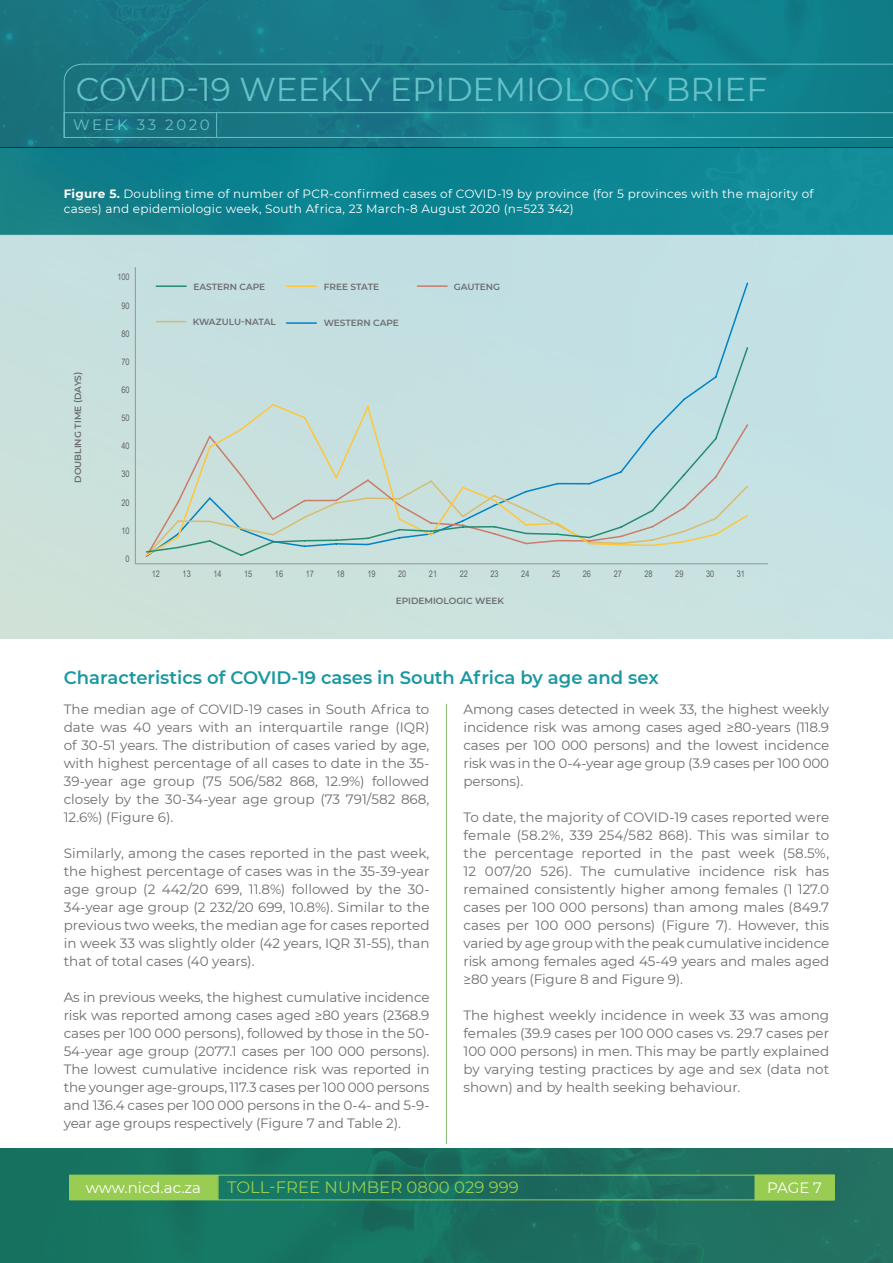
<style>
.page{position:relative;width:893px;height:1263px;background:#fff}
.page>*{position:absolute;margin:0;border:0;box-sizing:border-box;transform-origin:0 0}
.t1{font:33px "Montserrat";color:#66c2c8}
.t2{font:600 18px "Montserrat";color:#1a97a1}
.t3{font:16.5px "Montserrat";color:#99cc52}
.t4{font:15px "Montserrat";letter-spacing:-.005em;color:#fff}
.t5{font:15px "Montserrat";letter-spacing:.165em;color:#66c2c8}
.t6{font:13.5px/18px "Montserrat";letter-spacing:-.01em;color:#6c6d70;text-align:justify}
.t7{font:12px/15px "Montserrat";letter-spacing:.02em;color:#fff}
.t8{font:600 9px "Montserrat";color:#6c6d70}
.t9{font:9px "Arial Narrow";color:#636366}
.s1{font-weight:700}
</style>
<div class="page">
<div style="left:0;top:148px;width:893px;height:1000px;background:#0e8391"></div>
<div style="left:0;top:235px;width:893px;height:404px;background:#c8e1e0"></div>
<div style="left:0;top:639px;width:893px;height:519px;background:#fff"></div>
<div style="left:0;top:0;width:893px;height:148px;background:linear-gradient(to right,#1c7482,#0f818d)"></div>
<div style="left:0;top:1148px;width:893px;height:115px;background:#197260"></div>
<svg style="left:63px;top:63px;width:830px;height:76px;background:#167d8a"></svg>
<div style="left:218px;top:1175px;width:616px;height:25px;border:1px solid #99cc52"></div>
<div style="left:755px;top:1175px;width:79px;height:25px;background:#99cc52"></div>
<div style="left:70px;top:1175px;width:147px;height:25px;background:#99cc52"></div>
<svg style="left:64px;top:112px;width:829px;height:26px;background:#1b818e"></svg>
<hr style="left:135px;top:267px;width:1px;height:297px;background:#939598">
<hr style="left:135px;top:563px;width:630px;height:1px;background:#939598">
<div style="left:144px;top:281px;width:605px;height:122px;background:#c3dfe2"></div>
<svg style="left:145px;top:346px;width:604px;height:211px;background:#c4ddda"></svg>
<hr style="left:156px;top:285px;width:30px;height:2px;background:#258b72">
<hr style="left:287px;top:285px;width:29px;height:2px;background:#ffc638">
<hr style="left:417px;top:285px;width:30px;height:2px;background:#cb7c6a">
<hr style="left:156px;top:321px;width:30px;height:1px;background:#d7bc70">
<hr style="left:287px;top:322px;width:29px;height:2px;background:#0082c6">
<h1 class="t1" style="left:76px;top:67px;width:693px">COVID-19 WEEKLY EPIDEMIOLOGY BRIEF</h1>
<p class="t5" style="left:73px;top:115px;width:138px">WEEK 33 2020</p>
<p class="t7" style="left:64px;top:186px;width:751px"><span class="s1">Figure 5.</span> Doubling time of number of PCR-confirmed cases of COVID-19 by province (for 5 provinces with the majority of cases) and epidemiologic week, South Africa, 23 March-8 August 2020 (n=523 342)</p>
<p class="t8" style="left:71px;top:483px;width:113px;rotate:-90deg">DOUBLING TIME (DAYS)</p>
<p class="t9" style="left:117px;top:271px;width:14px">100</p>
<p class="t9" style="left:121px;top:299px;width:10px">90</p>
<p class="t9" style="left:121px;top:327px;width:10px">80</p>
<p class="t9" style="left:121px;top:355px;width:10px">70</p>
<p class="t9" style="left:121px;top:383px;width:10px">60</p>
<p class="t9" style="left:121px;top:411px;width:10px">50</p>
<p class="t9" style="left:121px;top:439px;width:10px">40</p>
<p class="t9" style="left:121px;top:468px;width:10px">30</p>
<p class="t9" style="left:121px;top:496px;width:10px">20</p>
<p class="t9" style="left:121px;top:524px;width:10px">10</p>
<p class="t9" style="left:126px;top:552px;width:6px">0</p>
<p class="t8" style="left:193px;top:280px;width:73px">EASTERN CAPE</p>
<p class="t8" style="left:324px;top:280px;width:57px">FREE STATE</p>
<p class="t8" style="left:454px;top:280px;width:48px">GAUTENG</p>
<p class="t8" style="left:193px;top:315px;width:84px">KWAZULU-NATAL</p>
<p class="t8" style="left:324px;top:316px;width:77px">WESTERN CAPE</p>
<p class="t9" style="left:152px;top:567px;width:10px">12</p>
<p class="t9" style="left:183px;top:567px;width:10px">13</p>
<p class="t9" style="left:213px;top:567px;width:10px">14</p>
<p class="t9" style="left:244px;top:567px;width:10px">15</p>
<p class="t9" style="left:275px;top:567px;width:10px">16</p>
<p class="t9" style="left:306px;top:567px;width:10px">17</p>
<p class="t9" style="left:337px;top:567px;width:10px">18</p>
<p class="t9" style="left:367px;top:567px;width:10px">19</p>
<p class="t9" style="left:398px;top:567px;width:10px">20</p>
<p class="t9" style="left:429px;top:567px;width:10px">21</p>
<p class="t9" style="left:460px;top:567px;width:10px">22</p>
<p class="t9" style="left:490px;top:567px;width:10px">23</p>
<p class="t9" style="left:521px;top:567px;width:10px">24</p>
<p class="t9" style="left:552px;top:567px;width:10px">25</p>
<p class="t9" style="left:583px;top:567px;width:10px">26</p>
<p class="t9" style="left:614px;top:567px;width:10px">27</p>
<p class="t9" style="left:644px;top:567px;width:10px">28</p>
<p class="t9" style="left:675px;top:567px;width:10px">29</p>
<p class="t9" style="left:706px;top:567px;width:10px">30</p>
<p class="t9" style="left:737px;top:567px;width:10px">31</p>
<p class="t8" style="left:396px;top:595px;width:110px">EPIDEMIOLOGIC WEEK</p>
<h2 class="t2" style="left:64px;top:664px;width:596px">Characteristics of COVID-19 cases in South Africa by age and sex</h2>
<p class="t6" style="left:64px;top:700px;width:367px">The median age of COVID-19 cases in South Africa to date was 40 years with an interquartile range (IQR) of 30-51 years. The distribution of cases varied by age, with highest percentage of all cases to date in the 35- 39-year age group (75 506/582 868, 12.9%) followed closely by the 30-34-year age group (73 791/582 868, 12.6%) (Figure 6).</p>
<p class="t6" style="left:64px;top:844px;width:367px">Similarly, among the cases reported in the past week, the highest percentage of cases was in the 35-39-year age group (2 442/20 699, 11.8%) followed by the 30- 34-year age group (2 232/20 699, 10.8%). Similar to the previous two weeks, the median age for cases reported in week 33 was slightly older (42 years, IQR 31-55), than that of total cases (40 years).</p>
<p class="t6" style="left:64px;top:988px;width:367px">As in previous weeks, the highest cumulative incidence risk was reported among cases aged ≥80 years (2368.9 cases per 100 000 persons), followed by those in the 50- 54-year age group (2077.1 cases per 100 000 persons).<br>The lowest cumulative incidence risk was reported in the younger age-groups, 117.3 cases per 100 000 persons and 136.4 cases per 100 000 persons in the 0-4- and 5-9- year age groups respectively (Figure 7 and Table 2).</p>
<p class="t6" style="left:463px;top:700px;width:367px">Among cases detected in week 33, the highest weekly incidence risk was among cases aged ≥80-years (118.9 cases per 100 000 persons) and the lowest incidence risk was in the 0-4-year age group (3.9 cases per 100 000 persons).</p>
<p class="t6" style="left:463px;top:808px;width:367px">To date, the majority of COVID-19 cases reported were female (58.2%, 339 254/582 868). This was similar to the percentage reported in the past week (58.5%, 12 007/20 526). The cumulative incidence risk has remained consistently higher among females (1 127.0 cases per 100 000 persons) than among males (849.7 cases per 100 000 persons) (Figure 7). However, this varied by age group with the peak cumulative incidence risk among females aged 45-49 years and males aged ≥80 years (Figure 8 and Figure 9).</p>
<p class="t6" style="left:463px;top:1006px;width:367px">The highest weekly incidence in week 33 was among females (39.9 cases per 100 000 cases vs. 29.7 cases per 100 000 persons) in men. This may be partly explained by varying testing practices by age and sex (data not shown) and by health seeking behaviour.</p>
<p class="t4" style="left:86px;top:1177px;width:117px">www.nicd.ac.za</p>
<p class="t3" style="left:227px;top:1176px;width:293px">TOLL-FREE NUMBER 0800 029 999</p>
<p class="t4" style="left:767px;top:1177px;width:57px">PAGE 7</p>
</div>
